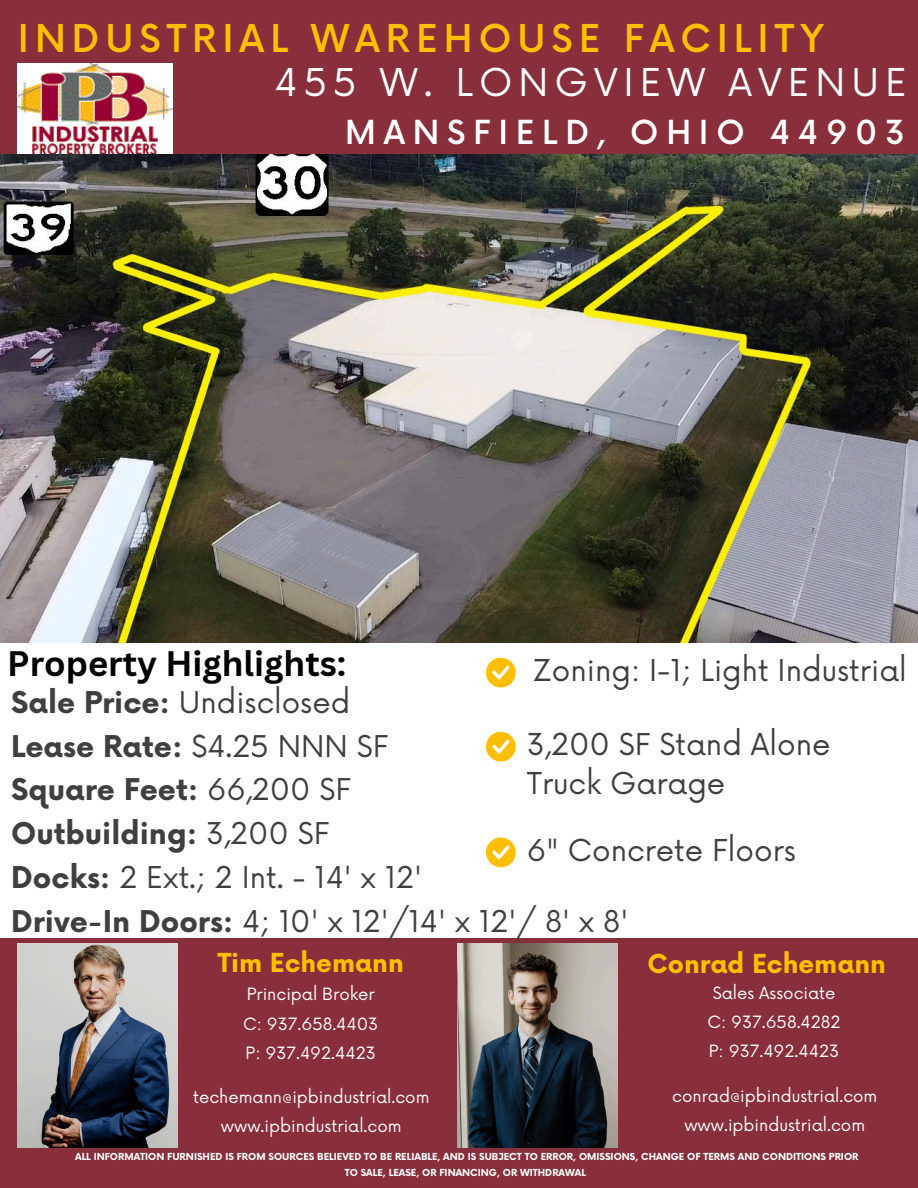
<style>
.page{position:relative;width:918px;height:1188px;background:#fff}
.page>*{position:absolute;margin:0;border:0;box-sizing:border-box;transform-origin:0 0}
.t1{font:500 37.35px "Now";letter-spacing:.16em;color:#ffbf00}
.t2{font:37.35px "Now";letter-spacing:.16em;color:#fff}
.t3{font:700 34.5px "Canva Sans";color:#000}
.t4{font:500 32.25px "Now";letter-spacing:.24em;color:#fff}
.t5{font:29.4px/38.5px "Now";color:#3f3e41}
.t6{font:29.25px/43.8px "Now";color:#3f3e41}
.t7{font:700 25.5px "Now";color:#ffbf00}
.t8{font:16.5px/29.2px "Now";color:#fff;text-align:center}
.t9{font:700 9.45px/15.8px "Now";color:#fff;text-align:center}
.s1{font-weight:700}
</style>
<div class="page">
<div style="left:0;top:0;width:918px;height:158px;background:#892f3b"></div>
<div style="left:0;top:938px;width:918px;height:250px;background:#892f3b"></div>
<div style="left:486px;top:658px;width:30px;height:30px;background:#ffbf00;border-radius:50%"></div>
<svg style="left:492px;top:666px;width:18px;height:13px"></svg>
<div style="left:486px;top:732px;width:30px;height:30px;background:#ffbf00;border-radius:50%"></div>
<svg style="left:492px;top:740px;width:18px;height:13px"></svg>
<img style="left:18px;top:944px;width:160px;height:203px">
<img style="left:458px;top:944px;width:159px;height:203px">
<div style="left:486px;top:837px;width:30px;height:30px;background:#ffbf00;border-radius:50%"></div>
<svg style="left:492px;top:846px;width:18px;height:13px"></svg>
<img style="left:18px;top:63px;width:154px;height:92px">
<img style="left:0;top:155px;width:918px;height:488px">
<h4 class="t1" style="left:18px;top:18px;width:807px">INDUSTRIAL WAREHOUSE FACILITY</h4>
<h4 class="t2" style="left:275px;top:62px;width:634px">455 W. LONGVIEW AVENUE</h4>
<h4 class="t4" style="left:345px;top:115px;width:561px">MANSFIELD, OHIO 44903</h4>
<h6 class="t3" style="left:7px;top:639px;width:341px">Property Highlights:</h6>
<h4 class="t5" style="left:532px;top:653px;width:376px">Zoning: I-1; Light Industrial</h4>
<h3 class="t6" style="left:11px;top:682px;width:619px"><span class="s1">Sale Price:</span> Undisclosed<br><span class="s1">Lease Rate:</span> $4.25 NNN SF<br><span class="s1">Square Feet:</span> 66,200 SF<br><span class="s1">Outbuilding:</span> 3,200 SF<br><span class="s1">Docks:</span> 2 Ext.; 2 Int. - 14' x 12'<br><span class="s1">Drive-In Doors:</span> 4; 10' x 12'/14' x 12'/ 8' x 8'</h3>
<h6 class="t5" style="left:527px;top:727px;width:305px">3,200 SF Stand Alone<br>Truck Garage</h6>
<p class="t5" style="left:527px;top:833px;width:271px">6" Concrete Floors</p>
<h4 class="t7" style="left:218px;top:949px;width:188px">Tim Echemann</h4>
<h4 class="t8" style="left:243px;top:981px;width:137px;text-align:left">Principal Broker<br>C: 937.658.4403<br>P: 937.492.4423</h4>
<p class="t7" style="left:647px;top:950px;width:240px">Conrad Echemann</p>
<h6 class="t8" style="left:707px;top:979px;width:135px">Sales Associate<br>C: 937.658.4282<br>P: 937.492.4423</h6>
<p class="t8" style="left:672px;top:1082px;width:207px">conrad@ipbindustrial.com www.ipbindustrial.com</p>
<h5 class="t9" style="left:75px;top:1150px;width:785px">ALL INFORMATION FURNISHED IS FROM SOURCES BELIEVED TO BE RELIABLE, AND IS SUBJECT TO ERROR, OMISSIONS, CHANGE OF TERMS AND CONDITIONS PRIOR<br>TO SALE, LEASE, OR FINANCING, OR WITHDRAWAL</h5>
<h6 class="t8" style="left:193px;top:1083px;width:238px">techemann@ipbindustrial.com www.ipbindustrial.com</h6>
</div>
